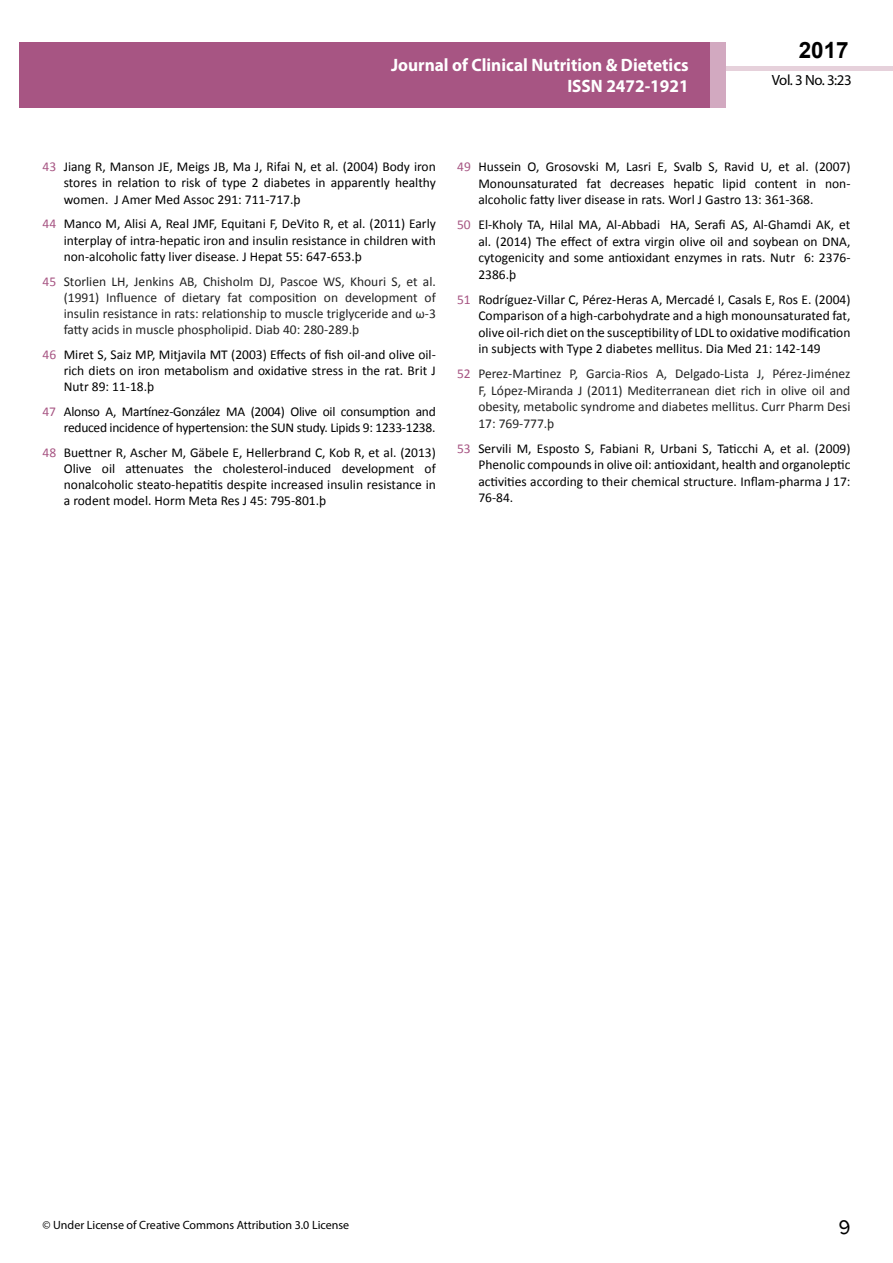
<style>
.page{position:relative;width:893px;height:1263px;background:#fff}
.page>*{position:absolute;margin:0;border:0;box-sizing:border-box;transform-origin:0 0}
.t1{font:25.5px "Tunga";color:#000}
.t2{font:700 22.5px "Arial";color:#000}
.t3{font:700 18px/21.6px "Myriad Pro";color:#fff;text-align:right;scale:.96 1}
.t4{font:14.85px "Myriad Pro";letter-spacing:-.03em;color:#000}
.t5{font:13.5px/16.5px "Calibri";color:#000;text-align:justify}
.t6{font:13.5px/16.2px "Calibri";color:#222;text-align:justify}
.t7{font:13.5px/16.2px "Calibri";letter-spacing:-.02em;color:#000;text-align:right}
.t8{font:12px "Myriad Pro";color:#000}
.s1{color:#a75583}
</style>
<div class="page">
<div style="left:722px;top:66px;width:171px;height:5px;background:#e6d1db"></div>
<div style="left:19px;top:42px;width:706px;height:66px;background:#a75583"></div>
<div style="left:710px;top:42px;width:15px;height:66px;background:#d2a9c0"></div>
<h3 class="t3" style="left:391px;top:53px;width:311px">Journal of Clinical Nutrition &amp; Dietetics<br>ISSN 2472-1921</h3>
<h2 class="t2" style="left:799px;top:35px;width:52px">2017</h2>
<p class="t4" style="left:772px;top:71px;width:81px">Vol. 3 No. 3:23</p>
<p class="t5" style="left:64px;top:159px;width:374px;text-indent:-21px"><span class="s1">43</span> Jiang R, Manson JE, Meigs JB, Ma J, Rifai N, et al. (2004) Body iron stores in relation to risk of type 2 diabetes in apparently healthy women. J Amer Med Assoc 291: 711-717.þ</p>
<p class="t5" style="left:64px;top:216px;width:374px;text-indent:-21px"><span class="s1">44</span> Manco M, Alisi A, Real JMF, Equitani F, DeVito R, et al. (2011) Early interplay of intra-hepatic iron and insulin resistance in children with non-alcoholic fatty liver disease. J Hepat 55: 647-653.þ</p>
<p class="t6" style="left:64px;top:273px;width:374px;text-indent:-21px"><span class="s1">45</span> Storlien LH, Jenkins AB, Chisholm DJ, Pascoe WS, Khouri S, et al. (1991) Influence of dietary fat composition on development of insulin resistance in rats: relationship to muscle triglyceride and ω-3 fatty acids in muscle phospholipid. Diab 40: 280-289.þ</p>
<p class="t5" style="left:64px;top:346px;width:374px;text-indent:-21px"><span class="s1">46</span> Miret S, Saiz MP, Mitjavila MT (2003) Effects of fish oil-and olive oil&shy;rich diets on iron metabolism and oxidative stress in the rat. Brit J Nutr 89: 11-18.þ</p>
<p class="t7" style="left:43px;top:403px;width:395px"><span class="s1">47</span> Alonso A, Martínez-González MA (2004) Olive oil consumption and reduced incidence of hypertension: the SUN study. Lipids 9: 1233-1238.</p>
<p class="t5" style="left:64px;top:444px;width:374px;text-indent:-21px"><span class="s1">48</span> Buettner R, Ascher M, Gäbele E, Hellerbrand C, Kob R, et al. (2013)<br>Olive oil attenuates the cholesterol-induced development of nonalcoholic steato-hepatitis despite increased insulin resistance in a rodent model. Horm Meta Res J 45: 795-801.þ</p>
<p class="t5" style="left:478px;top:159px;width:374px;text-indent:-21px"><span class="s1">49</span> Hussein O, Grosovski M, Lasri E, Svalb S, Ravid U, et al. (2007)<br>Monounsaturated fat decreases hepatic lipid content in non&shy;alcoholic fatty liver disease in rats. Worl J Gastro 13: 361-368.</p>
<p class="t5" style="left:478px;top:217px;width:374px;text-indent:-21px"><span class="s1">50</span> El-Kholy TA, Hilal MA, Al-Abbadi HA, Serafi AS, Al-Ghamdi AK, et al. (2014) The effect of extra virgin olive oil and soybean on DNA, cytogenicity and some antioxidant enzymes in rats. Nutr 6: 2376- 2386.þ</p>
<p class="t5" style="left:478px;top:291px;width:374px;text-indent:-21px"><span class="s1">51</span> Rodríguez-Villar C, Pérez-Heras A, Mercadé I, Casals E, Ros E. (2004)<br>Comparison of a high-carbohydrate and a high monounsaturated fat, olive oil-rich diet on the susceptibility of LDL to oxidative modification in subjects with Type 2 diabetes mellitus. Dia Med 21: 142-149</p>
<p class="t6" style="left:478px;top:366px;width:374px;text-indent:-21px"><span class="s1">52</span> Perez-Martinez P, Garcia-Rios A, Delgado-Lista J, Pérez-Jiménez F, López-Miranda J (2011) Mediterranean diet rich in olive oil and obesity, metabolic syndrome and diabetes mellitus. Curr Pharm Desi 17: 769-777.þ</p>
<p class="t5" style="left:478px;top:440px;width:374px;text-indent:-21px"><span class="s1">53</span> Servili M, Esposto S, Fabiani R, Urbani S, Taticchi A, et al. (2009)<br>Phenolic compounds in olive oil: antioxidant, health and organoleptic activities according to their chemical structure. Inflam-pharma J 17:<br>76-84.</p>
<p class="t8" style="left:43px;top:1218px;width:308px">© Under License of Creative Commons Attribution 3.0 License</p>
<h1 class="t1" style="left:838px;top:1210px;width:14px">9</h1>
</div>
